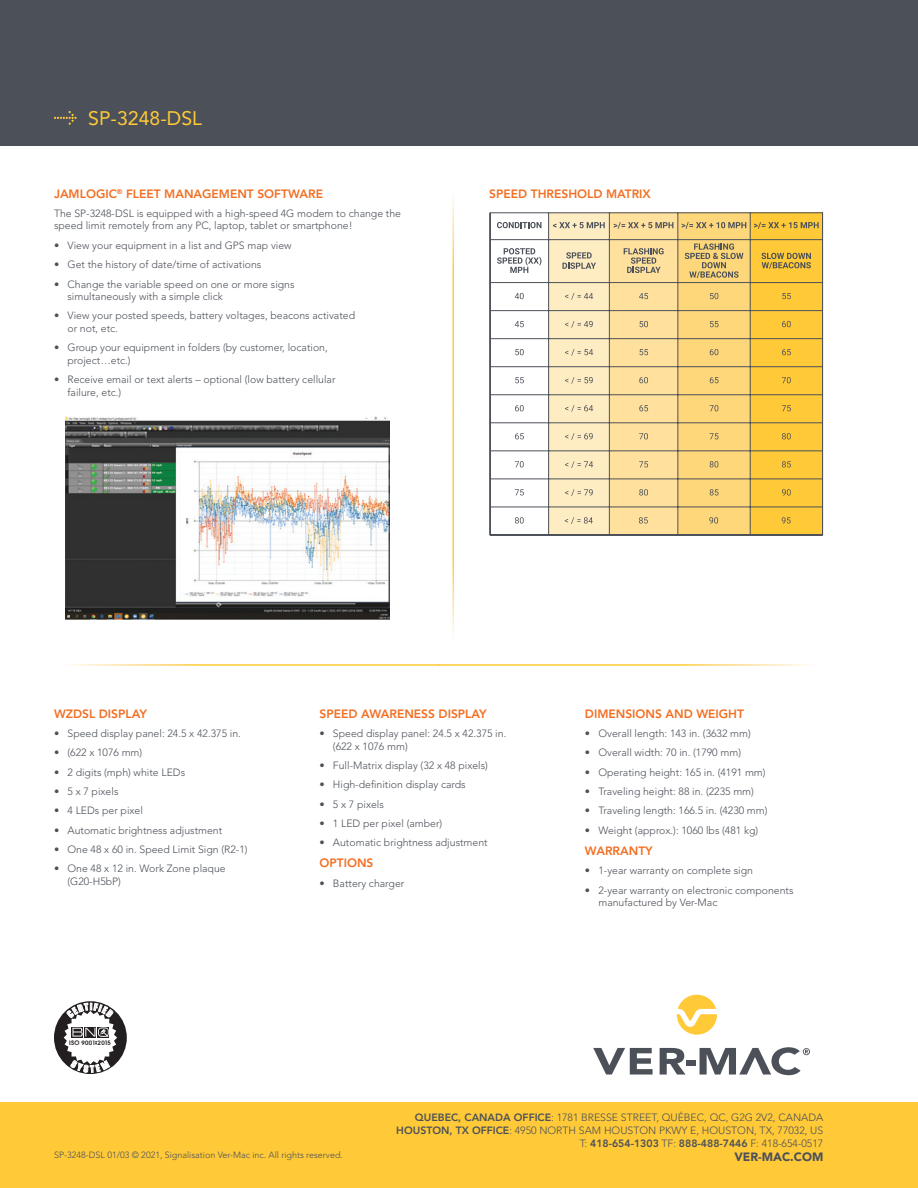
<style>
.page{position:relative;width:918px;height:1188px;background:#fff}
.page>*{position:absolute;margin:0;border:0;box-sizing:border-box;transform-origin:0 0}
.t1{font:19.5px "Avenir LT Std";color:#ffc938}
.t2{font:800 12px "Avenir LT Std";color:#f36e21}
.t3{font:900 12px "Avenir LT Std";color:#4c5159}
.t4{font:300 10.5px/12.6px "Avenir LT Std";color:#4c5159}
.t5{font:300 9px "Avenir LT Std";color:#4c5159}
.t6{font:600 6px "Avant Garde";letter-spacing:.025em;color:#231f20}
.s1{font-weight:800}
</style>
<div class="page">
<img style="left:65px;top:416px;width:324px;height:203px">
<div style="left:0;top:0;width:918px;height:146px;background:#4c5159"></div>
<div style="left:0;top:1102px;width:918px;height:86px;background:#ffc938"></div>
<svg style="left:54px;top:111px;width:23px;height:14px"></svg>
<svg style="left:593px;top:1048px;width:60px;height:27px"></svg>
<svg style="left:660px;top:1048px;width:26px;height:27px"></svg>
<div style="left:686px;top:1060px;width:9px;height:6px;background:#4c5159"></div>
<svg style="left:677px;top:995px;width:40px;height:40px"></svg>
<svg style="left:700px;top:1047px;width:110px;height:28px"></svg>
<div style="left:54px;top:1001px;width:73px;height:73px;background:#231f20;border-radius:50%"></div>
<svg style="left:489px;top:212px;width:334px;height:324px;background:#eed391"></svg>
<svg style="left:64px;top:1003px;width:53px;height:70px"></svg>
<h1 class="t1" style="left:88px;top:107px;width:115px">SP-3248-DSL</h1>
<p class="t2" style="left:54px;top:186px;width:271px">JAMLOGIC<sup>®</sup> FLEET MANAGEMENT SOFTWARE</p>
<p class="t4" style="left:54px;top:207px;width:349px">The SP-3248-DSL is equipped with a high-speed 4G modem to change the speed limit remotely from any PC, laptop, tablet or smartphone!</p>
<p class="t4" style="left:54px;top:239px;width:239px">• View your equipment in a list and GPS map view</p>
<p class="t4" style="left:54px;top:258px;width:209px">• Get the history of date/time of activations</p>
<p class="t4" style="left:68px;top:278px;width:229px;text-indent:-14px">• Change the variable speed on one or more signs simultaneously with a simple click</p>
<p class="t4" style="left:68px;top:310px;width:289px;text-indent:-14px">• View your posted speeds, battery voltages, beacons activated or not, etc.</p>
<p class="t4" style="left:68px;top:342px;width:262px;text-indent:-14px">• Group your equipment in folders (by customer, location, project…etc.)</p>
<p class="t4" style="left:68px;top:374px;width:270px;text-indent:-14px">• Receive email or text alerts – optional (low battery cellular failure, etc.)</p>
<p class="t2" style="left:489px;top:186px;width:163px">SPEED THRESHOLD MATRIX</p>
<p class="t2" style="left:54px;top:706px;width:95px">WZDSL DISPLAY</p>
<p class="t4" style="left:54px;top:727px;width:188px">• Speed display panel: 24.5 x 42.375 in.</p>
<p class="t4" style="left:54px;top:746px;width:90px">• (622 x 1076 mm)</p>
<p class="t4" style="left:54px;top:766px;width:133px">• 2 digits (mph) white LEDs</p>
<p class="t4" style="left:54px;top:785px;width:66px">• 5 x 7 pixels</p>
<p class="t4" style="left:54px;top:804px;width:90px">• 4 LEDs per pixel</p>
<p class="t4" style="left:54px;top:824px;width:170px">• Automatic brightness adjustment</p>
<p class="t4" style="left:54px;top:843px;width:195px">• One 48 x 60 in. Speed Limit Sign (R2-1)</p>
<p class="t4" style="left:68px;top:862px;width:160px;text-indent:-14px">• One 48 x 12 in. Work Zone plaque (G20-H5bP)</p>
<p class="t6" style="left:69px;top:1039px;width:43px">ISO 9001 2015</p>
<p class="t2" style="left:319px;top:706px;width:169px">SPEED AWARENESS DISPLAY</p>
<p class="t4" style="left:333px;top:727px;width:175px;text-indent:-14px">• Speed display panel: 24.5 x 42.375 in. (622 x 1076 mm)</p>
<p class="t4" style="left:319px;top:759px;width:170px">• Full-Matrix display (32 x 48 pixels)</p>
<p class="t4" style="left:319px;top:778px;width:148px">• High-definition display cards</p>
<p class="t4" style="left:319px;top:798px;width:66px">• 5 x 7 pixels</p>
<p class="t4" style="left:319px;top:817px;width:124px">• 1 LED per pixel (amber)</p>
<p class="t4" style="left:319px;top:836px;width:170px">• Automatic brightness adjustment</p>
<p class="t2" style="left:319px;top:856px;width:55px">OPTIONS</p>
<p class="t4" style="left:319px;top:877px;width:86px">• Battery charger</p>
<p class="t2" style="left:585px;top:706px;width:161px">DIMENSIONS AND WEIGHT</p>
<p class="t4" style="left:585px;top:727px;width:167px">• Overall length: 143 in. (3632 mm)</p>
<p class="t4" style="left:585px;top:746px;width:158px">• Overall width: 70 in. (1790 mm)</p>
<p class="t4" style="left:585px;top:766px;width:182px">• Operating height: 165 in. (4191 mm)</p>
<p class="t4" style="left:585px;top:785px;width:171px">• Traveling height: 88 in. (2235 mm)</p>
<p class="t4" style="left:585px;top:804px;width:184px">• Traveling length: 166.5 in. (4230 mm)</p>
<p class="t4" style="left:585px;top:824px;width:175px">• Weight (approx.): 1060 lbs (481 kg)</p>
<p class="t2" style="left:585px;top:844px;width:69px">WARRANTY</p>
<p class="t4" style="left:585px;top:864px;width:170px">• 1-year warranty on complete sign</p>
<p class="t4" style="left:598px;top:884px;width:197px;text-indent:-14px">• 2-year warranty on electronic components manufactured by Ver-Mac</p>
<p class="t4" style="left:396px;top:1112px;width:429px;text-align:right"><span class="s1">QUEBEC, CANADA OFFICE</span>: 1781 BRESSE STREET, QUÉBEC, QC, G2G 2V2, CANADA<br><span class="s1">HOUSTON, TX OFFICE</span>: 4950 NORTH SAM HOUSTON PKWY E, HOUSTON, TX, 77032, US<br>T: <span class="s1">418-654-1303</span> TF: <span class="s1">888-488-7446</span> F: 418-654-0517</p>
<p class="t5" style="left:54px;top:1150px;width:290px">SP-3248-DSL 01/03 © 2021, Signalisation Ver-Mac inc. All rights reserved.</p>
<p class="t3" style="left:734px;top:1150px;width:90px">VER-MAC.COM</p>
</div>
